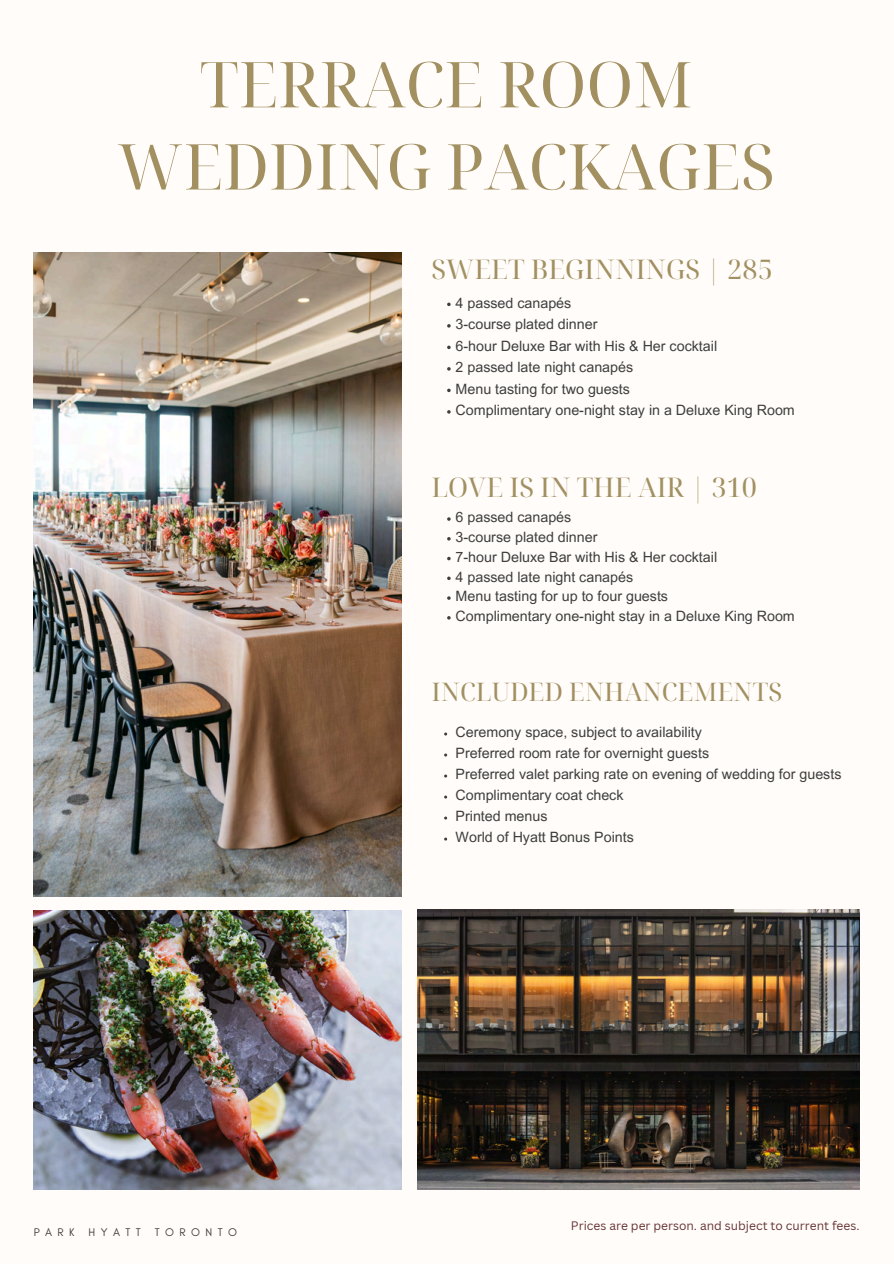
<style>
.page{position:relative;width:894px;height:1264px;background:#fff}
.page>*{position:absolute;margin:0;border:0;box-sizing:border-box;transform-origin:0 0}
.t1{font:63.15px/82.2px "Noto Serif Display";color:#a29061;text-align:center}
.t2{font:27px "Noto Serif Display";color:#a29061}
.t3{font:25.5px "Noto Serif Display";color:#a29061}
.t4{font:14.25px "Arial MT Pro";color:#3e3e3e}
.t5{font:12px "Canva Sans";color:#633}
.t6{font:11.25px "Glacial Indifference";letter-spacing:.48em;color:#3e3e3e}
</style>
<div class="page">
<div style="left:0;top:0;width:893px;height:1263px;background:#fffcf9"></div>
<img style="left:34px;top:253px;width:368px;height:643px">
<img style="left:34px;top:910px;width:368px;height:279px">
<svg style="left:447px;top:517px;width:3px;height:4px"></svg>
<svg style="left:447px;top:596px;width:3px;height:4px"></svg>
<img style="left:417px;top:910px;width:442px;height:279px">
<p class="t1" style="left:117px;top:42px;width:659px">TERRACE ROOM<br>WEDDING PACKAGES</p>
<p class="t2" style="left:431px;top:250px;width:343px">SWEET BEGINNINGS | 285</p>
<p class="t4" style="left:455px;top:297px;width:117px">4 passed canapés</p>
<p class="t4" style="left:455px;top:319px;width:143px">3-course plated dinner</p>
<p class="t4" style="left:455px;top:340px;width:263px">6-hour Deluxe Bar with His &amp; Her cocktail</p>
<p class="t4" style="left:455px;top:362px;width:179px">2 passed late night canapés</p>
<p class="t4" style="left:455px;top:383px;width:176px">Menu tasting for two guests</p>
<h2 class="t4" style="left:455px;top:405px;width:340px">Complimentary one-night stay in a Deluxe King Room</h2>
<p class="t2" style="left:431px;top:468px;width:327px">LOVE IS IN THE AIR | 310</p>
<p class="t4" style="left:455px;top:512px;width:117px">6 passed canapés</p>
<p class="t4" style="left:455px;top:531px;width:143px">3-course plated dinner</p>
<p class="t4" style="left:455px;top:551px;width:263px">7-hour Deluxe Bar with His &amp; Her cocktail</p>
<p class="t4" style="left:455px;top:571px;width:179px">4 passed late night canapés</p>
<p class="t4" style="left:455px;top:591px;width:214px">Menu tasting for up to four guests</p>
<h2 class="t4" style="left:455px;top:610px;width:340px">Complimentary one-night stay in a Deluxe King Room</h2>
<h2 class="t6" style="left:34px;top:1225px;width:205px">PARK HYATT TORONTO</h2>
<p class="t3" style="left:431px;top:673px;width:352px">INCLUDED ENHANCEMENTS</p>
<p class="t4" style="left:455px;top:726px;width:248px">Ceremony space, subject to availability</p>
<p class="t4" style="left:455px;top:747px;width:255px">Preferred room rate for overnight guests</p>
<p class="t4" style="left:455px;top:768px;width:387px">Preferred valet parking rate on evening of wedding for guests</p>
<p class="t4" style="left:455px;top:789px;width:169px">Complimentary coat check</p>
<p class="t4" style="left:455px;top:810px;width:93px">Printed menus</p>
<p class="t4" style="left:455px;top:831px;width:180px">World of Hyatt Bonus Points</p>
<h4 class="t5" style="left:570px;top:1216px;width:290px">Prices are per person. and subject to current fees.</h4>
</div>
